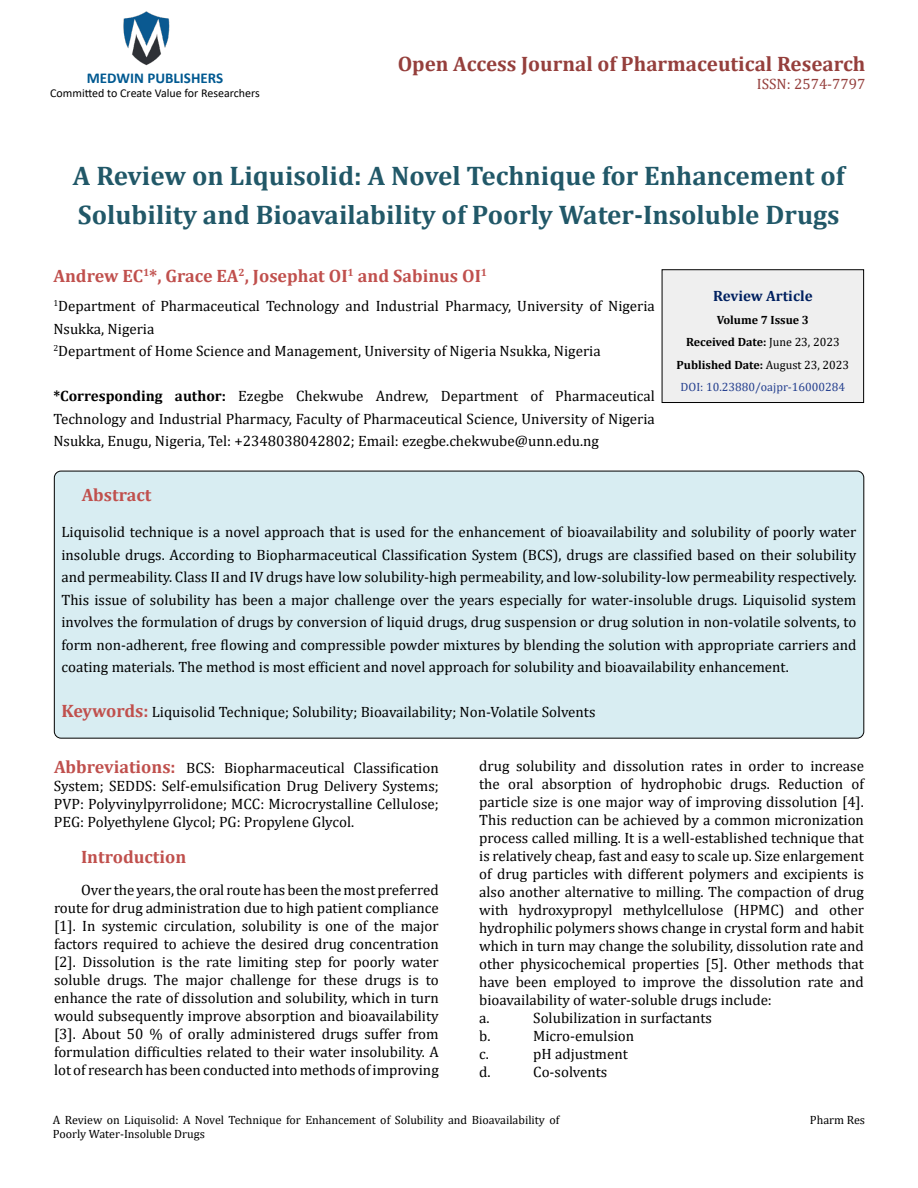
<style>
.page{position:relative;width:918px;height:1188px;background:#fff}
.page>*{position:absolute;margin:0;border:0;box-sizing:border-box;transform-origin:0 0}
.t1{font:700 27px/39px "Cambria";color:#215868}
.t2{font:700 21px "Cambria";color:#953f3c}
.t3{font:700 18px "Cambria";color:#c0504d}
.t4{font:15px/18px "Cambria";color:#000;text-align:justify}
.t5{font:700 15px "Calibri";color:#005991}
.t6{font:15px "Cambria";color:#953f3c}
.t7{font:700 15px "Cambria";color:#002060}
.t8{font:12px/14.4px "Cambria";color:#000}
.t9{font:700 12px/22.5px "Cambria";color:#000;text-align:center}
.t10{font:12px "Calibri";color:#000}
.s1{font-weight:700}
.s2{font-weight:400}
.s3{font-weight:400;color:#25408f}
.s4{font-weight:700;font-size:18px;color:#c0504d}
</style>
<div class="page">
<img style="left:123px;top:11px;width:47px;height:55px">
<div style="left:662px;top:270px;width:202px;height:133px;background:#efefef"></div>
<div style="left:662px;top:269px;width:202px;height:134px;border:1px solid #000"></div>
<div style="left:54px;top:471px;width:810px;height:267px;background:#d8edf2;border-radius:7px"></div>
<p class="t5" style="left:87px;top:67px;width:138px">MEDWIN PUBLISHERS</p>
<p class="t10" style="left:50px;top:85px;width:211px">Committed to Create Value for Researchers</p>
<h2 class="t2" style="left:398px;top:49px;width:469px">Open Access Journal of Pharmaceutical Research</h2>
<p class="t6" style="left:757px;top:75px;width:110px">ISSN: 2574-7797</p>
<h1 class="t1" style="left:73px;top:156px;width:773px">A Review on Liquisolid: A Novel Technique for Enhancement of<br>Solubility and Bioavailability of Poorly Water-Insoluble Drugs</h1>
<p class="t3" style="left:53px;top:263px;width:435px">Andrew EC<sup>1</sup>*, Grace EA<sup>2</sup>, Josephat OI<sup>1</sup> and Sabinus OI<sup>1</sup></p>
<p class="t4" style="left:53px;top:295px;width:603px;line-height:22.5px;text-align:left"><sup>1</sup>Department of Pharmaceutical Technology and Industrial Pharmacy, University of Nigeria<br>Nsukka, Nigeria<br><sup>2</sup>Department of Home Science and Management, University of Nigeria Nsukka, Nigeria</p>
<p class="t4" style="left:53px;top:385px;width:603px;line-height:22.5px"><span class="s1">*Corresponding author:</span> Ezegbe Chekwube Andrew, Department of Pharmaceutical Technology and Industrial Pharmacy, Faculty of Pharmaceutical Science, University of Nigeria Nsukka, Enugu, Nigeria, Tel: +2348038042802; Email: ezegbe.chekwube@unn.edu.ng</p>
<p class="t7" style="left:713px;top:286px;width:101px">Review Article</p>
<p class="t9" style="left:676px;top:308px;width:174px">Volume 7 Issue 3<br>Received Date: <span class="s2">June 23, 2023<br></span>Published Date: <span class="s2">August 23, 2023<br></span><span class="s3">DOI: 10.23880/oajpr-16000284</span></p>
<p class="t3" style="left:82px;top:482px;width:71px">Abstract</p>
<p class="t4" style="left:61px;top:521px;width:797px;line-height:22.5px">Liquisolid technique is a novel approach that is used for the enhancement of bioavailability and solubility of poorly water insoluble drugs. According to Biopharmaceutical Classification System (BCS), drugs are classified based on their solubility and permeability. Class II and IV drugs have low solubility-high permeability, and low-solubility-low permeability respectively.<br>This issue of solubility has been a major challenge over the years especially for water-insoluble drugs. Liquisolid system involves the formulation of drugs by conversion of liquid drugs, drug suspension or drug solution in non-volatile solvents, to form non-adherent, free flowing and compressible powder mixtures by blending the solution with appropriate carriers and coating materials. The method is most efficient and novel approach for solubility and bioavailability enhancement.</p>
<p class="t4" style="left:61px;top:703px;width:536px"><span class="s4">Keywords:</span> Liquisolid Technique; Solubility; Bioavailability; Non-Volatile Solvents</p>
<p class="t4" style="left:54px;top:759px;width:386px"><span class="s4">Abbreviations:</span> BCS: Biopharmaceutical Classification System; SEDDS: Self-emulsification Drug Delivery Systems; PVP: Polyvinylpyrrolidone; MCC: Microcrystalline Cellulose; PEG: Polyethylene Glycol; PG: Propylene Glycol.</p>
<p class="t3" style="left:81px;top:844px;width:107px">Introduction</p>
<p class="t4" style="left:54px;top:881px;width:386px;text-indent:27px">Over the years, the oral route has been the most preferred route for drug administration due to high patient compliance [1]. In systemic circulation, solubility is one of the major factors required to achieve the desired drug concentration [2]. Dissolution is the rate limiting step for poorly water soluble drugs. The major challenge for these drugs is to enhance the rate of dissolution and solubility, which in turn would subsequently improve absorption and bioavailability [3]. About 50 % of orally administered drugs suffer from formulation difficulties related to their water insolubility. A lot of research has been conducted into methods of improving</p>
<p class="t4" style="left:479px;top:757px;width:386px;text-align:left">drug solubility and dissolution rates in order to increase the oral absorption of hydrophobic drugs. Reduction of particle size is one major way of improving dissolution [4].<br>This reduction can be achieved by a common micronization process called milling. It is a well-established technique that is relatively cheap, fast and easy to scale up. Size enlargement of drug particles with different polymers and excipients is also another alternative to milling. The compaction of drug with hydroxypropyl methylcellulose (HPMC) and other hydrophilic polymers shows change in crystal form and habit which in turn may change the solubility, dissolution rate and other physicochemical properties [5]. Other methods that have been employed to improve the dissolution rate and bioavailability of water-soluble drugs include:<br>a.</p>
<p class="t4" style="left:533px;top:1009px;width:180px">Solubilization in surfactants</p>
<p class="t4" style="left:479px;top:1027px;width:13px">b.</p>
<p class="t4" style="left:533px;top:1027px;width:103px">Micro-emulsion</p>
<p class="t4" style="left:479px;top:1045px;width:11px">c.</p>
<p class="t4" style="left:533px;top:1045px;width:96px">pH adjustment</p>
<p class="t4" style="left:479px;top:1063px;width:13px">d.</p>
<p class="t4" style="left:533px;top:1063px;width:76px">Co-solvents</p>
<p class="t8" style="left:53px;top:1113px;width:508px">A Review on Liquisolid: A Novel Technique for Enhancement of Solubility and Bioavailability of<br>Poorly Water-Insoluble Drugs</p>
<p class="t8" style="left:810px;top:1113px;width:57px">Pharm Res</p>
</div>
